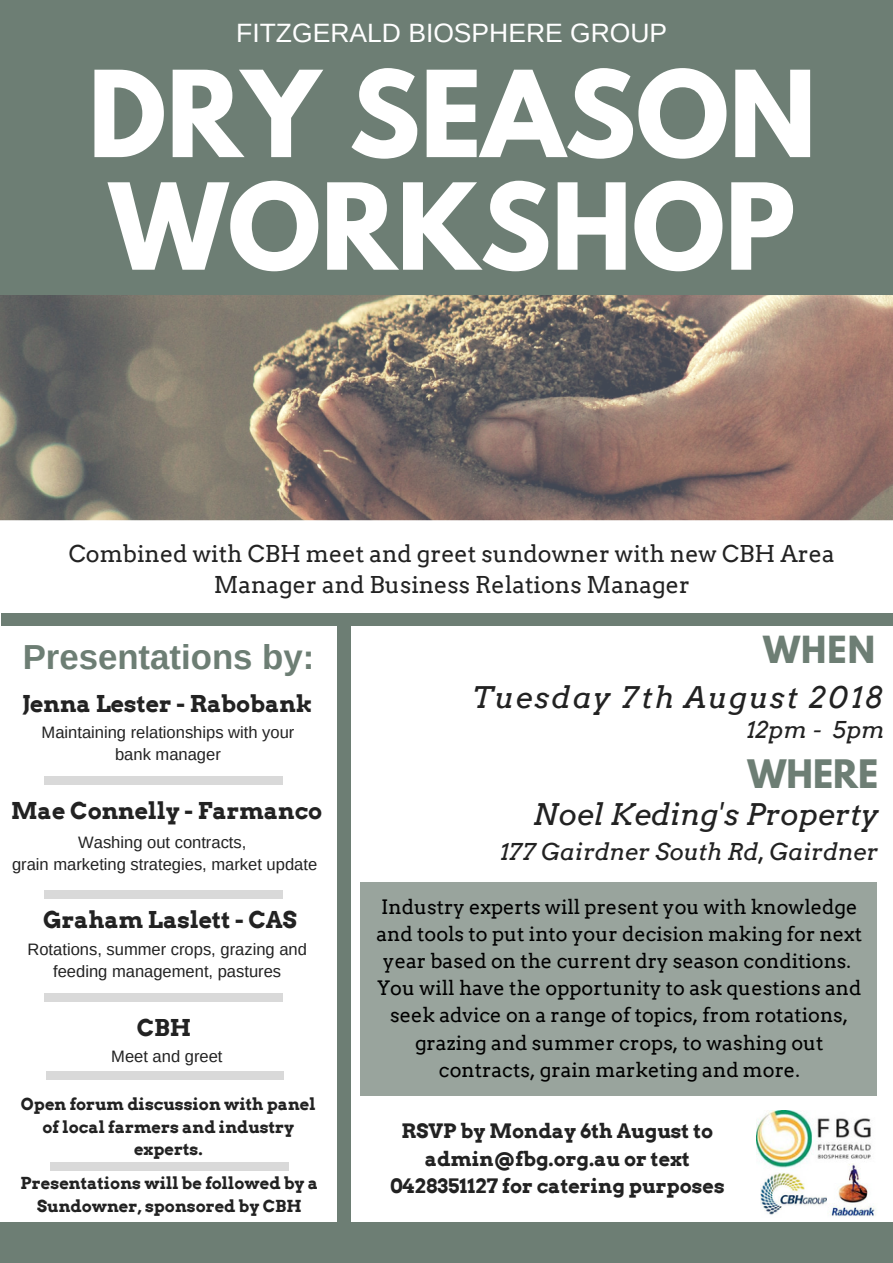
<style>
.page{position:relative;width:893px;height:1263px;background:#fff}
.page>*{position:absolute;margin:0;border:0;box-sizing:border-box;transform-origin:0 0}
.t1{font:700 105.9px/112.6px "League Spartan";color:#fff}
.t2{font:700 34.8px "Arimo";color:#6d7e74}
.t3{font:700 34.8px "League Spartan";color:#6d7e74}
.t4{font:700 33.15px "League Spartan";color:#6d7e74}
.t5{font:italic 29.85px "Arvo";letter-spacing:.07em;color:#222}
.t6{font:italic 29.85px "Arvo";color:#222}
.t7{font:26.55px "Arimo";color:#fff}
.t8{font:23.25px/31.5px "Arvo";color:#222;text-align:center}
.t9{font:700 23.25px "Arvo";color:#222}
.t10{font:italic 23.25px "Arvo";color:#222}
.t11{font:23.25px "Arvo";color:#fff}
.t12{font:19.8px/27px "Arvo";color:#000;text-align:center}
.t13{font:700 19.8px/27px "Arvo";color:#222;text-align:center}
.t14{font:16.5px/22.5px "Arimo";color:#222;text-align:center}
.t15{font:700 16.5px/22.5px "Arvo";color:#222;text-align:center}
</style>
<div class="page">
<img style="left:0;top:295px;width:893px;height:225px">
<img style="left:760px;top:1173px;width:67px;height:42px">
<img style="left:757px;top:1110px;width:114px;height:58px">
<div style="left:0;top:1222px;width:893px;height:41px;background:#6d7e74"></div>
<div style="left:0;top:0;width:893px;height:295px;background:#6d7e74"></div>
<div style="left:360px;top:882px;width:517px;height:214px;background:#99a49d"></div>
<div style="left:337px;top:620px;width:14px;height:602px;background:#6d7e74"></div>
<div style="left:1px;top:614px;width:892px;height:12px;background:#6d7e74"></div>
<div style="left:44px;top:776px;width:51px;height:9px;background:#d9d9d9"></div>
<div style="left:232px;top:776px;width:51px;height:9px;background:#d9d9d9"></div>
<div style="left:94px;top:776px;width:140px;height:9px;background:#d9d9d9"></div>
<div style="left:44px;top:890px;width:51px;height:9px;background:#d9d9d9"></div>
<div style="left:232px;top:890px;width:51px;height:9px;background:#d9d9d9"></div>
<div style="left:94px;top:890px;width:140px;height:9px;background:#d9d9d9"></div>
<div style="left:44px;top:993px;width:51px;height:9px;background:#d9d9d9"></div>
<div style="left:232px;top:993px;width:51px;height:9px;background:#d9d9d9"></div>
<div style="left:94px;top:993px;width:140px;height:9px;background:#d9d9d9"></div>
<div style="left:46px;top:1071px;width:51px;height:9px;background:#d9d9d9"></div>
<div style="left:233px;top:1071px;width:51px;height:9px;background:#d9d9d9"></div>
<div style="left:95px;top:1071px;width:140px;height:9px;background:#d9d9d9"></div>
<img style="left:828px;top:1163px;width:47px;height:53px">
<div style="left:50px;top:1162px;width:51px;height:9px;background:#d9d9d9"></div>
<div style="left:238px;top:1162px;width:51px;height:9px;background:#d9d9d9"></div>
<div style="left:99px;top:1162px;width:140px;height:9px;background:#d9d9d9"></div>
<h3 class="t7" style="left:236px;top:18px;width:433px">FITZGERALD BIOSPHERE GROUP</h3>
<h1 class="t1" style="left:88px;top:72px;width:730px">DRY SEASON<br>WORKSHOP</h1>
<p class="t11" style="left:292px;top:69px;width:312px">Fitzgerald Biosphere Group</p>
<p class="t8" style="left:69px;top:538px;width:767px">Combined with CBH meet and greet sundowner with new CBH Area<br>Manager and Business Relations Manager</p>
<h2 class="t2" style="left:23px;top:637px;width:293px">Presentations by:</h2>
<p class="t9" style="left:22px;top:689px;width:292px">Jenna Lester - Rabobank</p>
<p class="t14" style="left:42px;top:721px;width:254px">Maintaining relationships with your bank manager</p>
<p class="t9" style="left:11px;top:796px;width:313px">Mae Connelly - Farmanco</p>
<p class="t14" style="left:12px;top:831px;width:307px">Washing out contracts,<br>grain marketing strategies, market update</p>
<p class="t9" style="left:43px;top:905px;width:255px">Graham Laslett - CAS</p>
<p class="t14" style="left:27px;top:938px;width:281px">Rotations, summer crops, grazing and feeding management, pastures</p>
<p class="t9" style="left:137px;top:1014px;width:56px">CBH</p>
<p class="t14" style="left:111px;top:1045px;width:113px">Meet and greet</p>
<p class="t15" style="left:21px;top:1093px;width:296px">Open forum discussion with panel of local farmers and industry experts.</p>
<p class="t15" style="left:21px;top:1172px;width:299px">Presentations will be followed by a<br>Sundowner, sponsored by CBH</p>
<h3 class="t4" style="left:763px;top:633px;width:113px">WHEN</h3>
<h3 class="t5" style="left:473px;top:679px;width:412px">Tuesday 7th August 2018</h3>
<p class="t10" style="left:746px;top:715px;width:141px">12pm - 5pm</p>
<h2 class="t3" style="left:748px;top:757px;width:132px">WHERE</h2>
<h3 class="t6" style="left:533px;top:797px;width:347px">Noel Keding's Property</h3>
<p class="t10" style="left:499px;top:838px;width:380px">177 Gairdner South Rd, Gairdner</p>
<p class="t12" style="left:376px;top:894px;width:487px">Industry experts will present you with knowledge and tools to put into your decision making for next year based on the current dry season conditions.<br>You will have the opportunity to ask questions and seek advice on a range of topics, from rotations, grazing and summer crops, to washing out contracts, grain marketing and more.</p>
<p class="t13" style="left:390px;top:1118px;width:336px">RSVP by Monday 6th August to admin@fbg.org.au or text<br>0428351127 for catering purposes</p>
</div>
